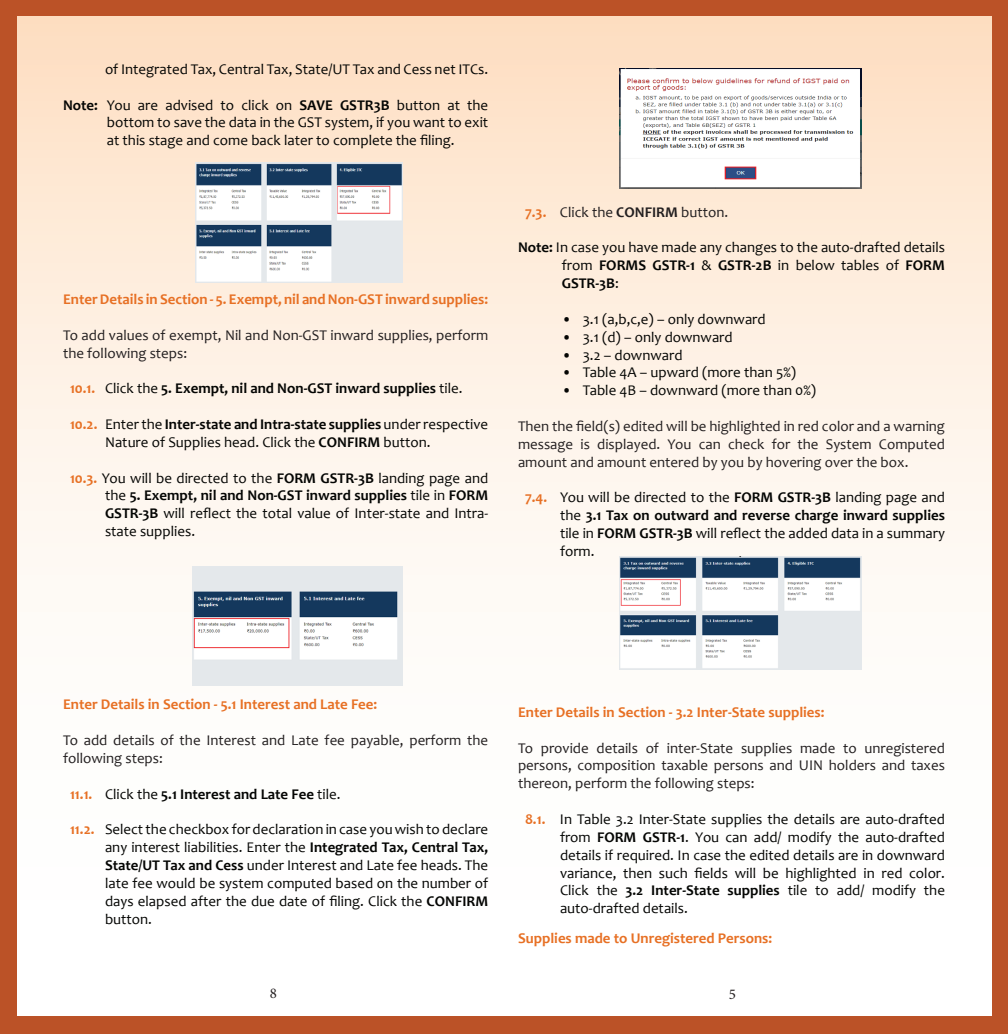
<style>
.page{position:relative;width:1008px;height:1034px;background:#fff}
.page>*{position:absolute;margin:0;border:0;box-sizing:border-box;transform-origin:0 0}
.t1{font:14.88px/17.8px "Candara";color:#040503;text-align:justify}
.t2{font:14.88px/17.8px "Candara";color:#231f20;text-align:justify}
.t3{font:700 14.88px "Candara";color:#e77024}
.t4{font:700 14.88px "Candara";color:#040503}
.t5{font:14.88px "Minion Pro";color:#231f20}
.s1{font-weight:700}
.s2{color:#e77024}
.s3{font-weight:400}
.s4{font-weight:700;color:#e77024}
</style>
<div class="page">
<div style="left:0;top:0;width:1007px;height:1032px;background:linear-gradient(to bottom,#fde2c9,#feffff)"></div>
<div style="left:0;top:0;width:1008px;height:15px;background:#bb5227"></div>
<div style="left:0;top:1016px;width:1008px;height:17px;background:#bb5227"></div>
<div style="left:993px;top:0;width:15px;height:1033px;background:#bb5227"></div>
<div style="left:0;top:0;width:16px;height:1033px;background:#bb5227"></div>
<img style="left:619px;top:68px;width:243px;height:120px">
<img style="left:619px;top:556px;width:243px;height:113px">
<img style="left:196px;top:163px;width:207px;height:119px">
<div style="left:192px;top:566px;width:211px;height:120px;background:#e4e8eb"></div>
<img style="left:193px;top:591px;width:205px;height:69px">
<p class="t1" style="left:105px;top:60px;width:385px">of Integrated Tax, Central Tax, State/UT Tax and Cess net ITCs.</p>
<p class="t1" style="left:107px;top:96px;width:383px;text-indent:-44px"><span class="s1">Note:</span> You are advised to click on <span class="s1">SAVE GSTR3B</span> button at the bottom to save the data in the GST system, if you want to exit at this stage and come back later to complete the filing.</p>
<p class="t3" style="left:63px;top:290px;width:427px">Enter Details in Section - 5. Exempt, nil and Non-GST inward supplies:</p>
<p class="t2" style="left:63px;top:326px;width:427px">To add values of exempt, Nil and Non-GST inward supplies, perform the following steps:</p>
<p class="t4" style="left:70px;top:379px;width:394px"><span class="s2">10.1.</span> <span class="s3">Click the</span> 5. Exempt, nil and Non-GST inward supplies <span class="s3">tile.</span></p>
<p class="t1" style="left:105px;top:415px;width:385px;text-indent:-35px"><span class="s4">10.2.</span> Enter the <span class="s1">Inter-state and Intra-state supplies</span> under respective<br>Nature of Supplies head. Click the <span class="s1">CONFIRM</span> button.</p>
<p class="t1" style="left:105px;top:468px;width:385px;text-indent:-35px"><span class="s4">10.3.</span> You will be directed to the <span class="s1">FORM GSTR-3B</span> landing page and the <span class="s1">5. Exempt, nil and Non-GST inward supplies</span> tile in <span class="s1">FORM GSTR-3B</span> will reflect the total value of Inter-state and Intra&shy;state supplies.</p>
<p class="t2" style="left:525px;top:203px;width:205px"><span class="s4">7.3.</span> Click the <span class="s1">CONFIRM</span> button.</p>
<p class="t1" style="left:562px;top:238px;width:385px;text-indent:-44px"><span class="s1">Note:</span> In case you have made any changes to the auto-drafted details from <span class="s1">FORMS GSTR-1</span> &amp; <span class="s1">GSTR-2B</span> in below tables of <span class="s1">FORM GSTR-3B</span>:</p>
<p class="t1" style="left:562px;top:310px;width:206px">• 3.1 (a,b,c,e) – only downward</p>
<p class="t1" style="left:562px;top:328px;width:173px">• 3.1 (d) – only downward</p>
<p class="t1" style="left:562px;top:345px;width:122px">• 3.2 – downward</p>
<p class="t1" style="left:562px;top:363px;width:236px">• Table 4A – upward (more than 5%)</p>
<p class="t1" style="left:562px;top:381px;width:256px">• Table 4B – downward (more than 0%)</p>
<p class="t2" style="left:518px;top:417px;width:429px">Then the field(s) edited will be highlighted in red color and a warning message is displayed. You can check for the System Computed amount and amount entered by you by hovering over the box.</p>
<p class="t1" style="left:560px;top:488px;width:387px;text-indent:-35px"><span class="s4">7.4.</span> You will be directed to the <span class="s1">FORM GSTR-3B</span> landing page and the <span class="s1">3.1 Tax on outward and reverse charge inward supplies </span>tile in <span class="s1">FORM GSTR-3B</span> will reflect the added data in a summary form.</p>
<p class="t3" style="left:63px;top:695px;width:316px">Enter Details in Section - 5.1 Interest and Late Fee:</p>
<p class="t2" style="left:63px;top:730px;width:427px">To add details of the Interest and Late fee payable, perform the following steps:</p>
<p class="t4" style="left:70px;top:784px;width:272px"><span class="s2">11.1.</span> <span class="s3">Click the</span> 5.1 Interest and Late Fee <span class="s3">tile.</span></p>
<p class="t1" style="left:105px;top:820px;width:385px;text-indent:-35px"><span class="s4">11.2.</span> Select the checkbox for declaration in case you wish to declare any interest liabilities. Enter the <span class="s1">Integrated Tax, Central Tax, State/UT Tax and Cess</span> under Interest and Late fee heads. The late fee would be system computed based on the number of days elapsed after the due date of filing. Click the <span class="s1">CONFIRM </span>button.</p>
<p class="t3" style="left:518px;top:702px;width:308px">Enter Details in Section - 3.2 Inter-State supplies:</p>
<p class="t2" style="left:518px;top:738px;width:429px">To provide details of inter-State supplies made to unregistered persons, composition taxable persons and UIN holders and taxes thereon, perform the following steps:</p>
<p class="t1" style="left:560px;top:809px;width:387px;text-indent:-35px"><span class="s4">8.1.</span> In Table 3.2 Inter-State supplies the details are auto-drafted from <span class="s1">FORM GSTR-1</span>. You can add/ modify the auto-drafted details if required. In case the edited details are in downward variance, then such fields will be highlighted in red color.<br>Click the <span class="s1">3.2 Inter-State supplies</span> tile to add/ modify the auto-drafted details.</p>
<p class="t3" style="left:518px;top:929px;width:256px">Supplies made to Unregistered Persons:</p>
<p class="t5" style="left:270px;top:982px;width:9px">8</p>
<p class="t5" style="left:729px;top:983px;width:9px">5</p>
</div>
